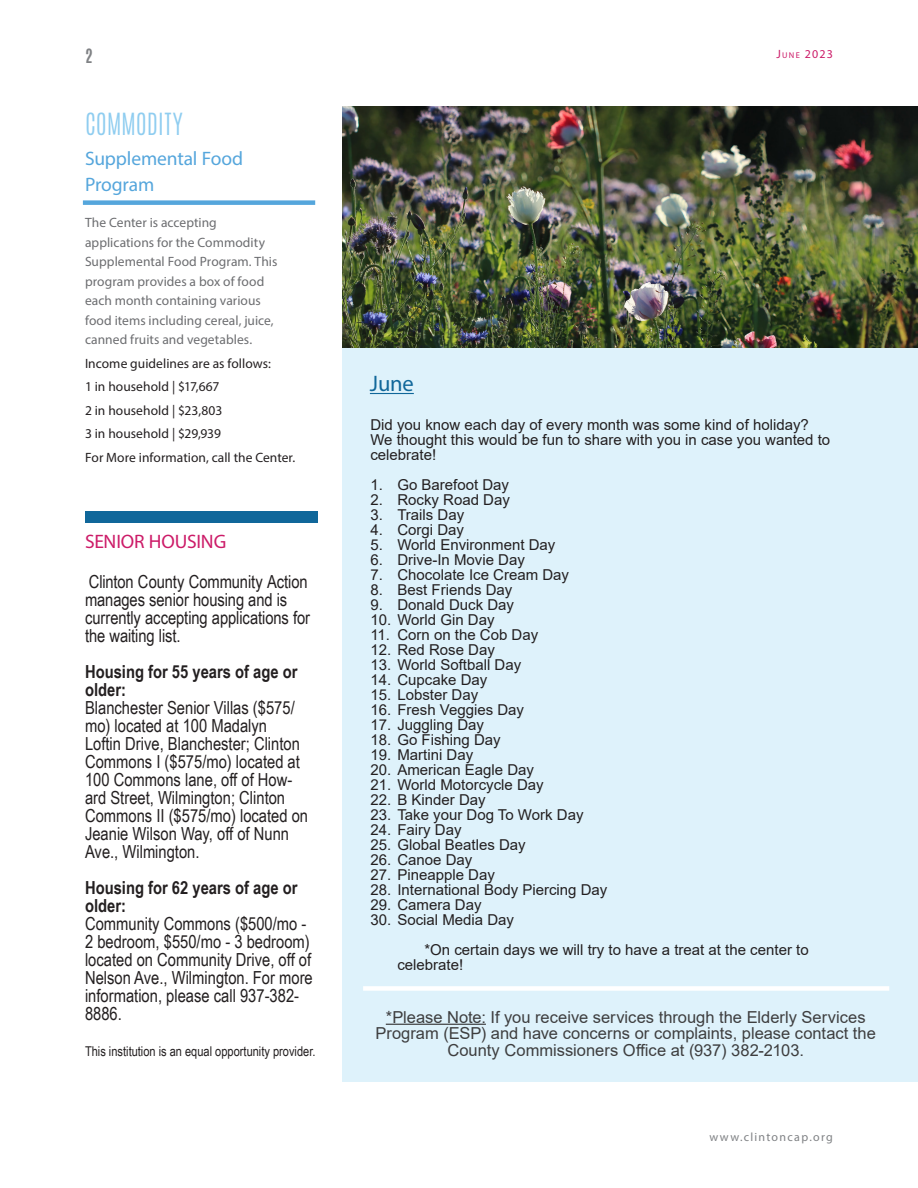
<style>
.page{position:relative;width:918px;height:1188px;background:#fff}
.page>*{position:absolute;margin:0;border:0;box-sizing:border-box;transform-origin:0 0}
.Box_04_Top{font:300 25.5px "Antonio";letter-spacing:-.01em;color:#8fcdf0}
.Title_01{font:22.5px "Myriad Pro";color:#10679a}
.Title_01-2{font:19.5px/25.5px "Myriad Pro";letter-spacing:-.005em;color:#55a6dc}
.Title_01-3{font:19.5px "Myriad Pro";letter-spacing:-.005em;color:#cc1b68}
.Box_03_Text_01{font:18px/18px "Arial Narrow";color:#231f20}
.t1{font:700 18px/18px "Arial Narrow";color:#231f20}
.Box_03_Text_02{font:16.5px/16.5px "Arial";color:#3e3e3f;text-align:center}
.MP_Number_01{font:700 16.5px "Antonio";color:#808285}
.t2{font:15px/15px "Arial";color:#231f20}
.Box_03_Sub{font:13.5px/19.5px "Myriad Pro";letter-spacing:.005em;color:#6c6d70}
.Box_03_Sub-2{font:13.5px "Myriad Pro";letter-spacing:.005em;color:#231f20}
.t3{font:13.5px "Arial Narrow";color:#231f20}
.MP_Footer_01{font:12px "Myriad Pro";letter-spacing:.105em;color:#808285}
.MP_Text_01{font:12px "Myriad Pro";color:#cc1b68}
.s1{font-size:8.4px}
</style>
<div class="page">
<div style="left:343px;top:106px;width:575px;height:976px;background:#def2fb"></div>
<hr style="left:370px;top:393px;width:44px;height:1px;background:#10679a">
<div style="left:85px;top:512px;width:232px;height:11px;background:#10679a"></div>
<img style="left:343px;top:106px;width:575px;height:241px">
<hr style="left:386px;top:1024px;width:100px;height:1px;background:#3e3e3f">
<div style="left:83px;top:200px;width:232px;height:5px;background:#55a6dc"></div>
<div style="left:363px;top:986px;width:526px;height:5px;background:#fff"></div>
<p class="MP_Number_01" style="left:85px;top:43px;width:9px">2</p>
<p class="MP_Text_01" style="left:776px;top:46px;width:58px">J<span class="s1">UNE</span> 2023</p>
<p class="Box_04_Top" style="left:85px;top:106px;width:99px">COMMODITY</p>
<p class="Title_01-2" style="left:85px;top:146px;width:160px">Supplemental Food<br>Program</p>
<p class="Box_03_Sub" style="left:85px;top:213px;width:194px">The Center is accepting applications for the Commodity<br>Supplemental Food Program. This program provides a box of food each month containing various food items including cereal, juice, canned fruits and vegetables.</p>
<p class="Box_03_Sub-2" style="left:85px;top:355px;width:187px">Income guidelines are as follows:</p>
<p class="Box_03_Sub-2" style="left:85px;top:378px;width:136px">1 in household | $17,667</p>
<p class="Box_03_Sub-2" style="left:85px;top:402px;width:139px">2 in household | $23,803</p>
<p class="Box_03_Sub-2" style="left:85px;top:425px;width:137px">3 in household | $29,939</p>
<p class="Box_03_Sub-2" style="left:85px;top:449px;width:212px">For More information, call the Center.</p>
<p class="Title_01-3" style="left:85px;top:530px;width:143px">SENIOR HOUSING</p>
<p class="Box_03_Text_01" style="left:85px;top:572px;width:227px">Clinton County Community Action manages senior housing and is currently accepting applications for the waiting list.</p>
<p class="t1" style="left:85px;top:662px;width:214px">Housing for 55 years of age or older:</p>
<p class="Box_03_Text_01" style="left:85px;top:698px;width:225px">Blanchester Senior Villas ($575/ mo) located at 100 Madalyn<br>Loftin Drive, Blanchester; Clinton<br>Commons I ($575/mo) located at<br>100 Commons lane, off of How&shy;ard Street, Wilmington; Clinton<br>Commons II ($575/mo) located on<br>Jeanie Wilson Way, off of Nunn<br>Ave., Wilmington.</p>
<p class="t1" style="left:85px;top:878px;width:214px">Housing for 62 years of age or older:</p>
<p class="Box_03_Text_01" style="left:85px;top:914px;width:229px">Community Commons ($500/mo -<br>2 bedroom, $550/mo - 3 bedroom) located on Community Drive, off of<br>Nelson Ave., Wilmington. For more information, please call 937-382-<br>8886.</p>
<p class="t3" style="left:85px;top:1041px;width:232px">This institution is an equal opportunity provider.</p>
<p class="Title_01" style="left:370px;top:370px;width:45px">June</p>
<p class="t2" style="left:370px;top:418px;width:461px">Did you know each day of every month was some kind of holiday?<br>We thought this would be fun to share with you in case you wanted to celebrate!</p>
<p class="t2" style="left:370px;top:478px;width:140px">1. Go Barefoot Day</p>
<p class="t2" style="left:370px;top:493px;width:141px">2. Rocky Road Day</p>
<p class="t2" style="left:370px;top:508px;width:95px">3. Trails Day</p>
<p class="t2" style="left:370px;top:523px;width:95px">4. Corgi Day</p>
<p class="t2" style="left:370px;top:538px;width:187px">5. World Environment Day</p>
<p class="t2" style="left:370px;top:553px;width:156px">6. Drive-In Movie Day</p>
<p class="t2" style="left:370px;top:568px;width:200px">7. Chocolate Ice Cream Day</p>
<p class="t2" style="left:370px;top:583px;width:144px">8. Best Friends Day</p>
<p class="t2" style="left:370px;top:598px;width:145px">9. Donald Duck Day</p>
<p class="t2" style="left:370px;top:613px;width:126px">10. World Gin Day</p>
<p class="t2" style="left:370px;top:628px;width:169px">11. Corn on the Cob Day</p>
<p class="t2" style="left:370px;top:643px;width:126px">12. Red Rose Day</p>
<p class="t2" style="left:370px;top:658px;width:152px">13. World Softball Day</p>
<p class="t2" style="left:370px;top:673px;width:119px">14. Cupcake Day</p>
<p class="t2" style="left:370px;top:688px;width:109px">15. Lobster Day</p>
<p class="t2" style="left:370px;top:703px;width:155px">16. Fresh Veggies Day</p>
<p class="t2" style="left:370px;top:718px;width:115px">17. Juggling Day</p>
<p class="t2" style="left:370px;top:733px;width:132px">18. Go Fishing Day</p>
<p class="t2" style="left:370px;top:748px;width:104px">19. Martini Day</p>
<p class="t2" style="left:370px;top:763px;width:165px">20. American Eagle Day</p>
<p class="t2" style="left:370px;top:778px;width:175px">21. World Motorcycle Day</p>
<p class="t2" style="left:370px;top:793px;width:117px">22. B Kinder Day</p>
<p class="t2" style="left:370px;top:808px;width:215px">23. Take your Dog To Work Day</p>
<p class="t2" style="left:370px;top:823px;width:93px">24. Fairy Day</p>
<p class="t2" style="left:370px;top:838px;width:157px">25. Global Beatles Day</p>
<p class="t2" style="left:370px;top:853px;width:104px">26. Canoe Day</p>
<p class="t2" style="left:370px;top:868px;width:126px">27. Pineapple Day</p>
<p class="t2" style="left:370px;top:883px;width:239px">28. International Body Piercing Day</p>
<p class="t2" style="left:370px;top:898px;width:113px">29. Camera Day</p>
<p class="t2" style="left:424px;top:905px;width:386px;line-height:30px;text-indent:-54px">30. Social Media Day<br>*On certain days we will try to have a treat at the center to</p>
<p class="t2" style="left:397px;top:958px;width:67px">celebrate!</p>
<p class="Box_03_Text_02" style="left:376px;top:1008px;width:502px">*Please Note: If you receive services through the Elderly Services<br>Program (ESP) and have concerns or complaints, please contact the<br>County Commissioners Office at (937) 382-2103.</p>
<p class="MP_Footer_01" style="left:709px;top:1129px;width:125px">www.clintoncap.org</p>
</div>
